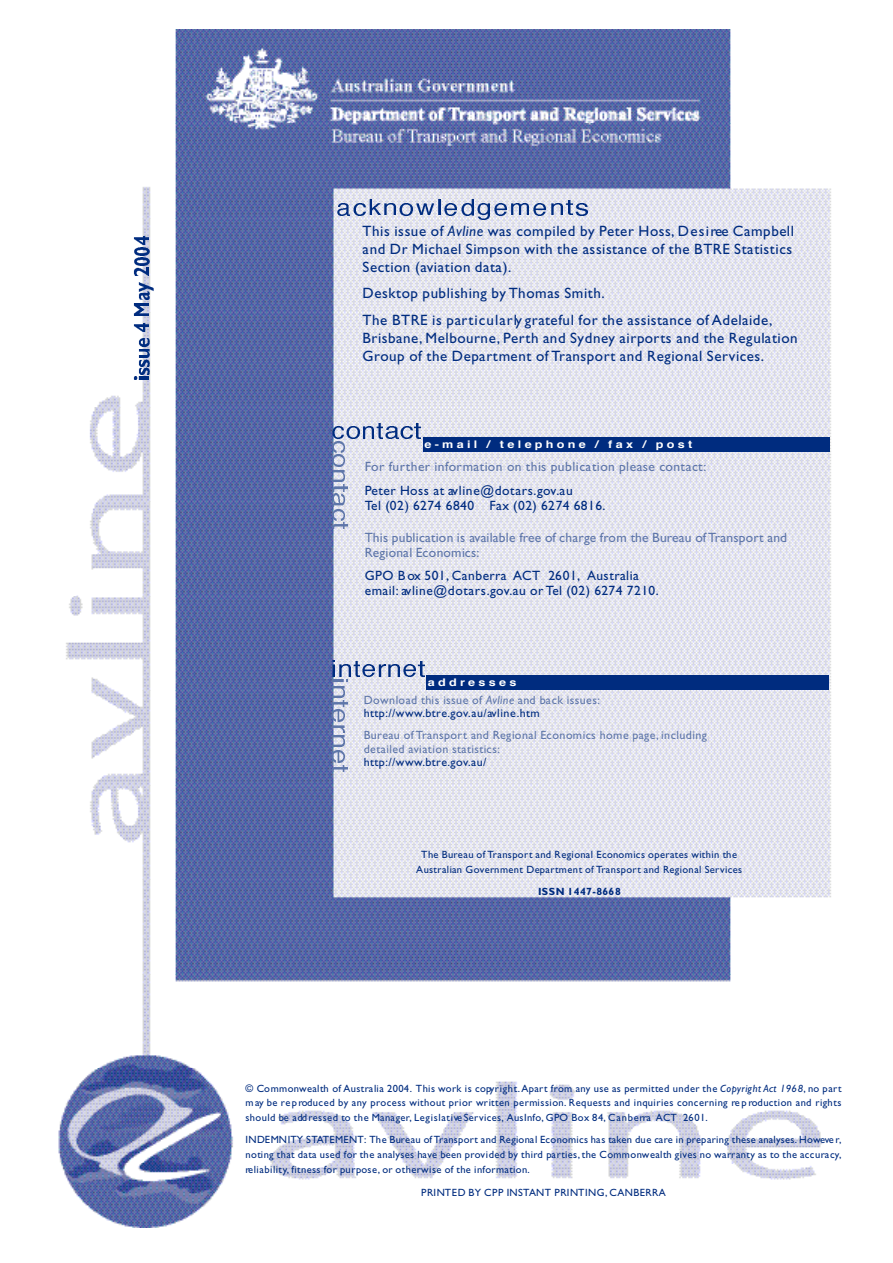
<style>
.page{position:relative;width:893px;height:1263px;background:#fff}
.page>*{position:absolute;margin:0;border:0;box-sizing:border-box;transform-origin:0 0}
.t1{font:15px/18px "Gill Sans";letter-spacing:.03em;color:#002c7f}
.t2{font:13.5px/14.7px "Gill Sans";letter-spacing:.035em;color:#002c7f}
.t3{font:13.5px/15.1px "Gill Sans";letter-spacing:.02em;color:#5e76a9}
.t4{font:12px/13.4px "Gill Sans";letter-spacing:.035em;color:#5e76a9}
.t5{font:12px "Gill Sans";letter-spacing:.035em;color:#002c7f}
.t6{font:10.5px/15.1px "Gill Sans";letter-spacing:.035em;color:#002c7f;text-align:justify}
.t7{font:700 10.5px "Helvetica";letter-spacing:.265em;color:#fff;scale:1.2 1}
.t8{font:700 10.5px "Gill Sans";letter-spacing:.045em;color:#002c7f}
.s1{font-style:italic}
.s2{color:#002c7f}
</style>
<div class="page">
<img style="left:175px;top:30px;width:556px;height:94px">
<img style="left:58px;top:124px;width:773px;height:1104px">
<img style="left:334px;top:203px;width:31px;height:12px">
<img style="left:365px;top:200px;width:15px;height:15px">
<img style="left:380px;top:203px;width:15px;height:12px">
<img style="left:397px;top:203px;width:36px;height:12px">
<img style="left:434px;top:200px;width:6px;height:15px">
<img style="left:442px;top:203px;width:15px;height:12px">
<img style="left:458px;top:200px;width:15px;height:15px">
<img style="left:474px;top:203px;width:15px;height:17px">
<img style="left:491px;top:203px;width:37px;height:12px">
<img style="left:531px;top:203px;width:31px;height:12px">
<img style="left:563px;top:201px;width:9px;height:14px">
<img style="left:573px;top:203px;width:14px;height:12px">
<img style="left:329px;top:427px;width:45px;height:11px">
<img style="left:374px;top:424px;width:9px;height:14px">
<img style="left:383px;top:427px;width:29px;height:11px">
<img style="left:412px;top:424px;width:8px;height:14px">
<svg style="left:333px;top:441px;width:12px;height:41px"></svg>
<img style="left:333px;top:485px;width:15px;height:6px">
<svg style="left:333px;top:494px;width:12px;height:27px"></svg>
<img style="left:333px;top:523px;width:15px;height:6px">
<div style="left:423px;top:438px;width:406px;height:14px;background:#002c7f"></div>
<img style="left:329px;top:661px;width:6px;height:15px">
<img style="left:335px;top:665px;width:15px;height:11px">
<img style="left:351px;top:662px;width:9px;height:14px">
<img style="left:359px;top:665px;width:15px;height:11px">
<svg style="left:375px;top:665px;width:9px;height:11px"></svg>
<img style="left:384px;top:665px;width:31px;height:11px">
<img style="left:415px;top:662px;width:9px;height:14px">
<svg style="left:332px;top:679px;width:16px;height:2px"></svg>
<svg style="left:332px;top:687px;width:12px;height:10px"></svg>
<img style="left:332px;top:701px;width:15px;height:6px">
<svg style="left:332px;top:710px;width:12px;height:52px"></svg>
<img style="left:332px;top:765px;width:15px;height:6px">
<div style="left:426px;top:676px;width:402px;height:14px;background:#002c7f"></div>
<svg style="left:133px;top:377px;width:16px;height:2px"></svg>
<img style="left:135px;top:368px;width:14px;height:6px">
<img style="left:135px;top:360px;width:14px;height:6px">
<img style="left:135px;top:350px;width:14px;height:7px">
<img style="left:135px;top:339px;width:14px;height:8px">
<img style="left:133px;top:324px;width:16px;height:8px">
<img style="left:133px;top:303px;width:16px;height:12px">
<img style="left:135px;top:291px;width:14px;height:9px">
<img style="left:133px;top:283px;width:20px;height:8px">
<img style="left:133px;top:268px;width:16px;height:7px">
<img style="left:133px;top:258px;width:16px;height:8px">
<img style="left:133px;top:247px;width:16px;height:8px">
<img style="left:133px;top:237px;width:16px;height:8px">
<h1 class="t1" style="left:362px;top:224px;width:433px">This issue of <span class="s1">Av lin e</span> was compiled by Peter Hoss, D e s i ree Campbell and Dr Michael Simpson with the assistance of the BTRE Statistics<br>Section (aviation data).</h1>
<h1 class="t1" style="left:362px;top:282px;width:411px;line-height:26.7px">Desktop publishing by Thomas Smith.<br>The BTRE is part i c u l a r ly grateful for the assistance of A d e la id e,</h1>
<h1 class="t1" style="left:362px;top:331px;width:436px">B r is b a n e, M e lb o u r n e, Pe rth and Sydney airports and the Regulation<br>G roup of the Department of Tr a n s p o rt and Regional Serv ic e s .</h1>
<p class="t7" style="left:424px;top:440px;width:225px">e-mail / telephone / fax / post</p>
<p class="t3" style="left:365px;top:461px;width:343px">For further information on this publication please contact:</p>
<p class="t2" style="left:365px;top:485px;width:242px">Peter Hoss at av lin e @ d o t a r s .gov.au<br>Tel (02) 6274 6840 Fax (02) 6274 6 8 1 6 .</p>
<p class="t3" style="left:365px;top:531px;width:424px">This publication is available free of charge from the Bureau ofTr a n s p o rt and<br>Regional Economics:</p>
<p class="t2" style="left:365px;top:570px;width:295px;line-height:15.1px">G P O B ox 501, C a n b e rra ACT 2601, Australia<br>e m a il: av lin e @ d o t a r s .gov.au or Tel (02) 6274 7210.</p>
<p class="t7" style="left:428px;top:678px;width:75px">a d d r e s s e s</p>
<p class="t4" style="left:363px;top:695px;width:238px">D ownload this issue of <span class="s1">Av lin e</span> and back issues: <span class="s2">h ttp ://w w w.b tre.gov.a u /av lin e.h tm</span></p>
<p class="t4" style="left:363px;top:730px;width:345px">B u reau of Tr a n s p o rt and Regional Economics home page, in c lu d in g detailed aviation statistics:</p>
<p class="t5" style="left:363px;top:758px;width:124px">h ttp ://w w w.b tre.gov.a u /</p>
<p class="t6" style="left:416px;top:848px;width:327px;text-align:center">The Bureau of Tr a n s p o rt and Regional Economics operates within the<br>Australian Government Department of Tr a n s p o rt and Regional Serv ic e s</p>
<p class="t8" style="left:538px;top:887px;width:84px">ISSN 1447-8668</p>
<p class="t6" style="left:245px;top:1082px;width:597px">© Commonwealth of Australia 2004. This work is copy r ig h t .A p a rt from any use as permitted under the <span class="s1">C o py right Act 1968</span>, no part m ay be re p roduced by any process without prior written permission. Requests and inquiries concerning re p roduction and rights should be add ressed to the Manager, L e g i s l a t i ve Serv ic e s , A u s In fo, GPO Box 84, C a n b e rra ACT 2601.</p>
<p class="t6" style="left:245px;top:1133px;width:597px">INDEMNITY STAT E M E N T: The Bureau of Tr a n s p o rt and Regional Economics has taken due care in preparing these analy s e s . H oweve r, noting that data used for the analyses have been provided by third partie s , the Commonwealth gives no warranty as to the accuracy, re lia b ilit y, fitness for purpose, or otherwise of the info r m a tio n .</p>
<p class="t6" style="left:421px;top:1186px;width:246px">PRINTED BY CPP INSTANT PRINTING, CA N B E R R A</p>
</div>
